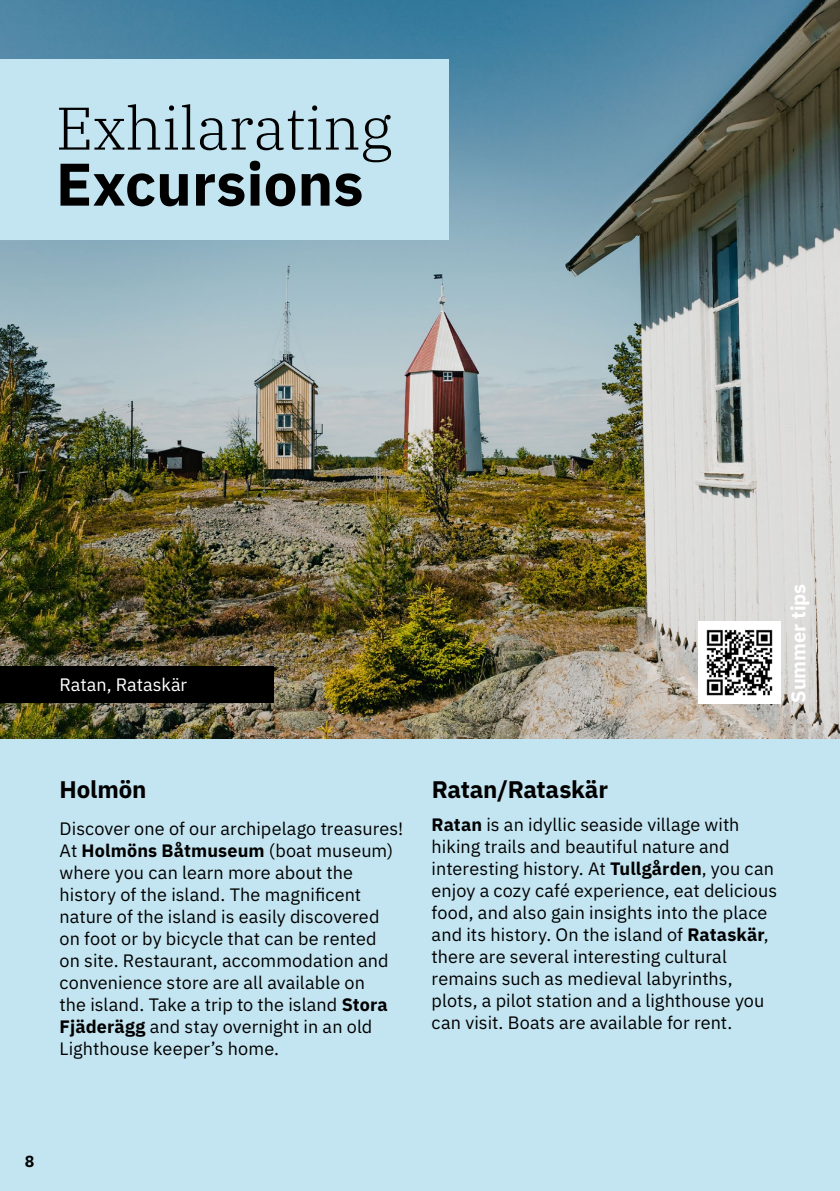
<style>
.page{position:relative;width:840px;height:1191px;background:#fff}
.page>*{position:absolute;margin:0;border:0;box-sizing:border-box;transform-origin:0 0}
.t1{font:300 60px/56px "IBM Plex Serif";color:#000}
.t2{font:700 24px "IBM Plex Sans";letter-spacing:-.01em;color:#000}
.t3{font:700 20px "IBM Plex Sans";letter-spacing:-.005em;color:#fff}
.t4{font:18px/22px "IBM Plex Sans";letter-spacing:.005em;color:#000}
.t5{font:18px "IBM Plex Sans";color:#fff}
.t6{font:700 16px "IBM Plex Sans";color:#000}
.s1{font-family:"IBM Plex Sans";font-weight:700}
.s2{font-weight:700}
</style>
<div class="page">
<img style="left:0;top:0;width:839px;height:739px">
<div style="left:0;top:666px;width:273px;height:36px;background:#000"></div>
<div style="left:0;top:739px;width:839px;height:452px;background:#c3e5f1"></div>
<div style="left:0;top:60px;width:448px;height:180px;background:#c3e5f1"></div>
<img style="left:698px;top:621px;width:82px;height:82px">
<h1 class="t1" style="left:56px;top:95px;width:338px">Exhilarating<br><span class="s1">Excursions</span></h1>
<p class="t5" style="left:60px;top:671px;width:129px">Ratan, Rataskär</p>
<p class="t3" style="left:782px;top:702px;width:121px;rotate:-90deg">Summer tips</p>
<h2 class="t2" style="left:60px;top:770px;width:88px">Holmön</h2>
<p class="t4" style="left:60px;top:816px;width:345px">Discover one of our archipelago treasures!<br>At <span class="s2">Holmöns Båtmuseum</span> (boat museum) where you can learn more about the history of the island. The magnificent nature of the island is easily discovered on foot or by bicycle that can be rented<br>on site. Restaurant, accommodation and convenience store are all available on<br>the island. Take a trip to the island <span class="s2">Stora Fjäderägg</span> and stay overnight in an old Lighthouse keeper’s home.</p>
<h2 class="t2" style="left:431px;top:770px;width:178px">Ratan/Rataskär</h2>
<p class="t4" style="left:431px;top:812px;width:347px"><span class="s2">Ratan</span> is an idyllic seaside village with hiking trails and beautiful nature and interesting history. At <span class="s2">Tullgården</span>, you can enjoy a cozy café experience, eat delicious food, and also gain insights into the place and its history. On the island of <span class="s2">Rataskär</span>, there are several interesting cultural remains such as medieval labyrinths, plots, a pilot station and a lighthouse you can visit. Boats are available for rent.</p>
<p class="t6" style="left:25px;top:1149px;width:11px">8</p>
</div>
